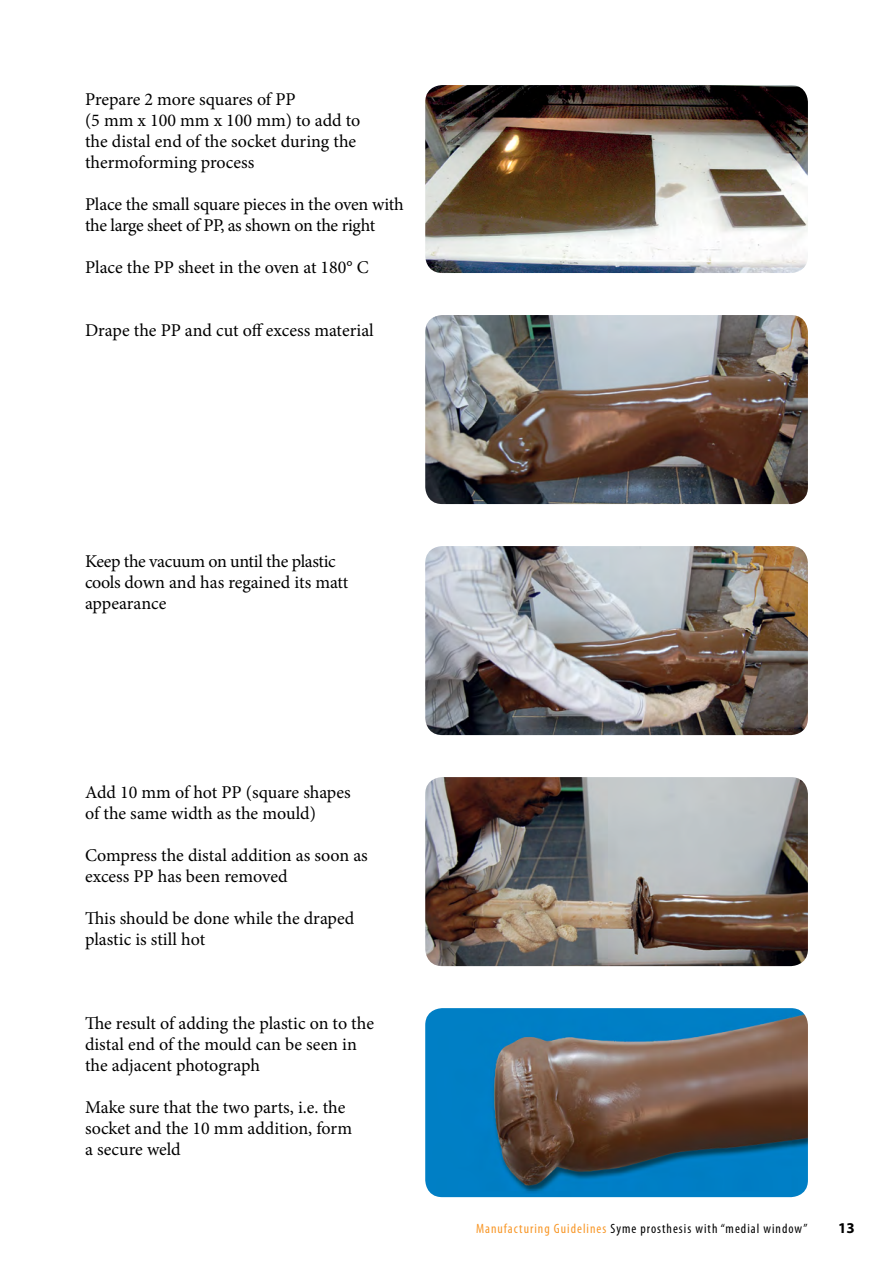
<style>
.page{position:relative;width:893px;height:1263px;background:#fff}
.page>*{position:absolute;margin:0;border:0;box-sizing:border-box;transform-origin:0 0}
.t1{font:18px/21px "Minion Pro";letter-spacing:-.005em;color:#000}
.t2{font:700 15px "Myriad Pro";color:#000}
.t3{font:condensed 13.5px "Myriad Pro";letter-spacing:.075em;color:#000}
.s1{color:#f89728}
</style>
<div class="page">
<img style="left:425px;top:85px;width:383px;height:188px">
<img style="left:425px;top:315px;width:383px;height:189px">
<img style="left:425px;top:546px;width:383px;height:189px">
<img style="left:425px;top:777px;width:383px;height:189px">
<img style="left:425px;top:1008px;width:383px;height:189px">
<p class="t1" style="left:85px;top:89px;width:277px">Prepare 2 more squares of PP<br>(5 mm x 100 mm x 100 mm) to add to the distal end of the socket during the thermoforming process</p>
<p class="t1" style="left:85px;top:194px;width:320px">Place the small square pieces in the oven with the large sheet of PP, as shown on the right</p>
<p class="t1" style="left:85px;top:257px;width:285px">Place the PP sheet in the oven at 180° C</p>
<p class="t1" style="left:85px;top:320px;width:290px">Drape the PP and cut off excess material</p>
<p class="t1" style="left:85px;top:551px;width:265px">Keep the vacuum on until the plastic cools down and has regained its matt appearance</p>
<p class="t1" style="left:85px;top:782px;width:267px">Add 10 mm of hot PP (square shapes of the same width as the mould)</p>
<p class="t1" style="left:85px;top:845px;width:284px">Compress the distal addition as soon as excess PP has been removed</p>
<p class="t1" style="left:85px;top:908px;width:271px">This should be done while the draped plastic is still hot</p>
<p class="t1" style="left:85px;top:1013px;width:291px">The result of adding the plastic on to the distal end of the mould can be seen in the adjacent photograph</p>
<p class="t1" style="left:85px;top:1097px;width:269px">Make sure that the two parts, i.e. the socket and the 10 mm addition, form a secure weld</p>
<p class="t3" style="left:476px;top:1220px;width:333px"><span class="s1">Manufacturing Guidelines</span> Syme prosthesis with “medial window”</p>
<p class="t2" style="left:838px;top:1218px;width:18px">13</p>
</div>
